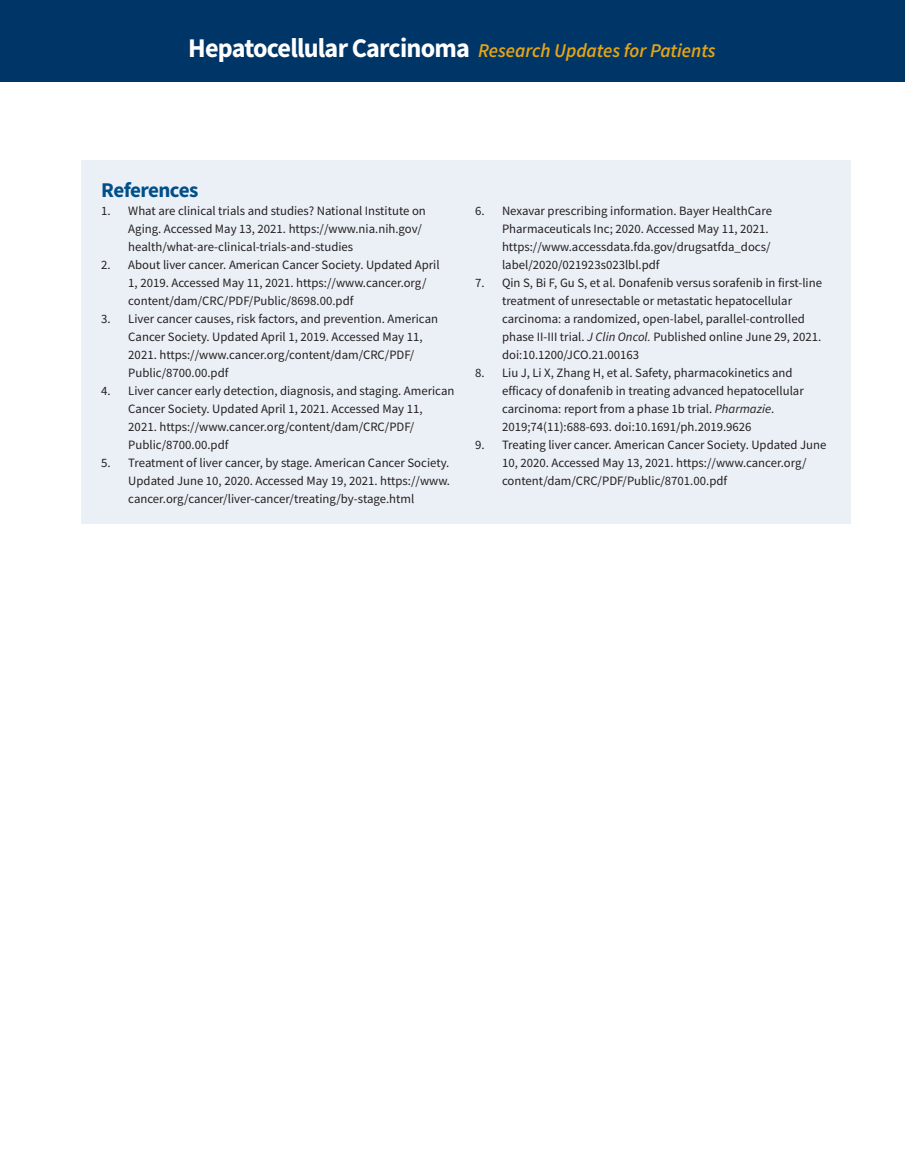
<style>
.page{position:relative;width:905px;height:1175px;background:#fff}
.page>*{position:absolute;margin:0;border:0;box-sizing:border-box;transform-origin:0 0}
.Sudhead{font:700 21px "Source Sans Pro";letter-spacing:-.03em;color:#004f8a}
.t1{font:italic 600 19.5px "Source Sans Pro";color:#e7a512}
.t2{font:12.75px/18px "Source Sans Pro";color:#231f20}
.s1{font-weight:700;font-style:normal;font-size:27px;color:#fff}
.s2{font-style:italic}
</style>
<div class="page">
<div style="left:0;top:0;width:904px;height:82px;background:#003667"></div>
<div style="left:81px;top:161px;width:769px;height:363px;background:#ebf0f6"></div>
<p class="t1" style="left:188px;top:37px;width:529px"><span class="s1">Hepatocellular Carcinoma</span> Research Updates for Patients</p>
<p class="Sudhead" style="left:101px;top:175px;width:98px">References</p>
<p class="t2" style="left:128px;top:201px;width:299px;text-indent:-27px">1. What are clinical trials and studies? National Institute on<br>Aging. Accessed May 13, 2021. https://www.nia.nih.gov/ health/what-are-clinical-trials-and-studies</p>
<p class="t2" style="left:128px;top:255px;width:313px;text-indent:-27px">2. About liver cancer. American Cancer Society. Updated April<br>1, 2019. Accessed May 11, 2021. https://www.cancer.org/ content/dam/CRC/PDF/Public/8698.00.pdf</p>
<p class="t2" style="left:128px;top:309px;width:311px;text-indent:-27px">3. Liver cancer causes, risk factors, and prevention. American Cancer Society. Updated April 1, 2019. Accessed May 11, 2021. https://www.cancer.org/content/dam/CRC/PDF/ Public/8700.00.pdf</p>
<p class="t2" style="left:128px;top:381px;width:327px;text-indent:-27px">4. Liver cancer early detection, diagnosis, and staging. American Cancer Society. Updated April 1, 2021. Accessed May 11,<br>2021. https://www.cancer.org/content/dam/CRC/PDF/ Public/8700.00.pdf</p>
<p class="t2" style="left:128px;top:453px;width:323px;text-align:justify;text-indent:-27px">5. Treatment of liver cancer, by stage. American Cancer Society.<br>Updated June 10, 2020. Accessed May 19, 2021. https://www. cancer.org/cancer/liver-cancer/treating/by-stage.html</p>
<p class="t2" style="left:502px;top:201px;width:271px;text-indent:-27px">6. Nexavar prescribing information. Bayer HealthCare Pharmaceuticals Inc; 2020. Accessed May 11, 2021. https://www.accessdata.fda.gov/drugsatfda_docs/ label/2020/021923s023lbl.pdf</p>
<p class="t2" style="left:502px;top:273px;width:321px;text-indent:-27px">7. Qin S, Bi F, Gu S, et al. Donafenib versus sorafenib in first-line treatment of unresectable or metastatic hepatocellular carcinoma: a randomized, open-label, parallel-controlled phase II-III trial. <span class="s2">J Clin Oncol.</span> Published online June 29, 2021. doi:10.1200/JCO.21.00163</p>
<p class="t2" style="left:502px;top:363px;width:303px;text-indent:-27px">8. Liu J, Li X, Zhang H, et al. Safety, pharmacokinetics and efficacy of donafenib in treating advanced hepatocellular carcinoma: report from a phase 1b trial. <span class="s2">Pharmazie</span>.<br>2019;74(11):688-693. doi:10.1691/ph.2019.9626</p>
<p class="t2" style="left:502px;top:435px;width:326px;text-indent:-27px">9. Treating liver cancer. American Cancer Society. Updated June<br>10, 2020. Accessed May 13, 2021. https://www.cancer.org/ content/dam/CRC/PDF/Public/8701.00.pdf</p>
</div>
